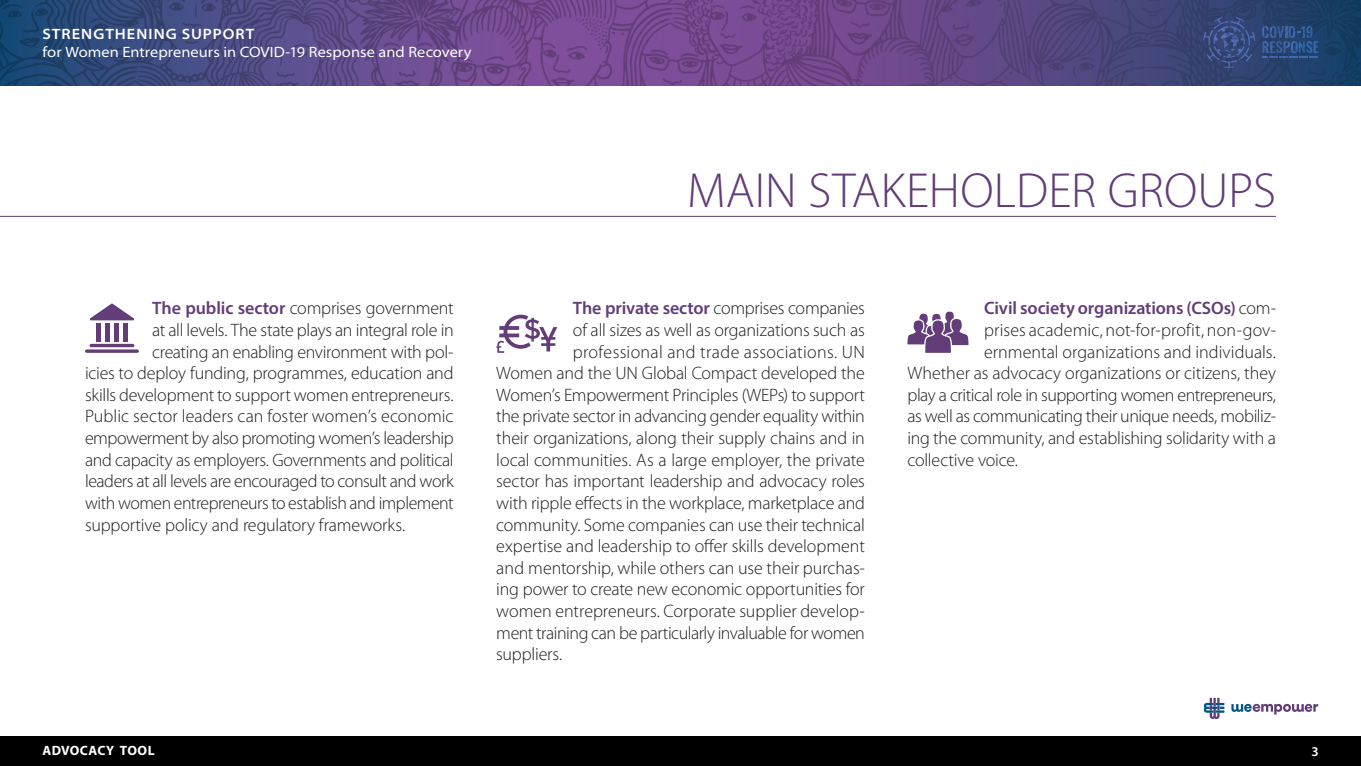
<style>
.page{position:relative;width:1361px;height:766px;background:#fff}
.page>*{position:absolute;margin:0;border:0;box-sizing:border-box;transform-origin:0 0}
.t1{font:300 49.5px "Myriad Pro";color:#623d78}
.t2{font:300 18px "Myriad Pro";letter-spacing:-.01em;color:#1d1d1b}
.t3{font:300 18px "Myriad Pro";letter-spacing:-.03em;color:#1d1d1b}
.t4{font:300 18px "Myriad Pro";letter-spacing:.01em;color:#1d1d1b}
.t5{font:600 18px "Myriad Pro";letter-spacing:-.005em;color:#623d78}
.t6{font:300 18px "Myriad Pro";letter-spacing:.02em;color:#1d1d1b}
.t7{font:semi-expanded 15px "Myriad Pro";letter-spacing:.005em;color:#fff}
.t8{font:600 semi-expanded 15px "Myriad Pro";letter-spacing:.07em;color:#fff}
.t9{font:700 13.5px "Myriad Pro";letter-spacing:.025em;color:#fff}
.t10{font:600 13.5px "Myriad Pro";color:#fff}
.s1{font-weight:600;color:#623d78}
.s2{font-weight:300;color:#1d1d1b}
</style>
<div class="page">
<div style="left:0;top:736px;width:1361px;height:29px;background:#000"></div>
<img style="left:0;top:0;width:1361px;height:85px">
<svg style="left:1204px;top:697px;width:20px;height:21px"></svg>
<svg style="left:1231px;top:703px;width:87px;height:11px"></svg>
<svg style="left:1203px;top:17px;width:52px;height:51px;background:#384a7e"></svg>
<svg style="left:1262px;top:26px;width:56px;height:32px;background:#2c4f83"></svg>
<svg style="left:85px;top:349px;width:54px;height:4px"></svg>
<hr style="left:90px;top:344px;width:44px;height:3px;background:#623d78;border-radius:2px">
<div style="left:96px;top:322px;width:5px;height:19px;background:#623d78"></div>
<div style="left:105px;top:322px;width:5px;height:19px;background:#623d78"></div>
<div style="left:114px;top:322px;width:5px;height:19px;background:#623d78"></div>
<div style="left:123px;top:322px;width:5px;height:19px;background:#623d78"></div>
<svg style="left:89px;top:303px;width:46px;height:17px"></svg>
<svg style="left:907px;top:311px;width:62px;height:42px"></svg>
<svg style="left:496px;top:314px;width:61px;height:39px"></svg>
<hr style="left:0;top:216px;width:1276px;height:1px;background:#623d78">
<p class="t8" style="left:43px;top:26px;width:213px">STRENGTHENING SUPPORT</p>
<p class="t7" style="left:43px;top:44px;width:430px">for Women Entrepreneurs in COVID-19 Response and Recovery</p>
<p class="t2" style="left:152px;top:298px;width:303px"><span class="s1">The public sector</span> comprises government</p>
<p class="t2" style="left:152px;top:320px;width:303px">at all levels. The state plays an integral role in</p>
<p class="t2" style="left:152px;top:341px;width:303px">creating an enabling environment with pol-</p>
<p class="t2" style="left:85px;top:363px;width:370px">icies to deploy funding, programmes, education and</p>
<p class="t2" style="left:85px;top:385px;width:370px">skills development to support women entrepreneurs.</p>
<p class="t2" style="left:85px;top:406px;width:370px">Public sector leaders can foster women’s economic</p>
<p class="t3" style="left:85px;top:428px;width:370px">empowerment by also promoting women’s leadership</p>
<p class="t2" style="left:85px;top:449px;width:370px">and capacity as employers. Governments and political</p>
<p class="t3" style="left:85px;top:471px;width:370px">leaders at all levels are encouraged to consult and work</p>
<p class="t3" style="left:85px;top:493px;width:370px">with women entrepreneurs to establish and implement</p>
<p class="t2" style="left:85px;top:514px;width:322px">supportive policy and regulatory frameworks.</p>
<h1 class="t1" style="left:687px;top:163px;width:590px">MAIN STAKEHOLDER GROUPS</h1>
<p class="t2" style="left:573px;top:298px;width:293px"><span class="s1">The private sector</span> comprises companies</p>
<p class="t2" style="left:573px;top:320px;width:293px">of all sizes as well as organizations such as</p>
<p class="t6" style="left:573px;top:341px;width:293px">professional and trade associations. UN</p>
<p class="t2" style="left:496px;top:363px;width:370px">Women and the UN Global Compact developed the</p>
<p class="t2" style="left:496px;top:385px;width:370px">Women’s Empowerment Principles (WEPs) to support</p>
<p class="t2" style="left:496px;top:406px;width:370px">the private sector in advancing gender equality within</p>
<p class="t2" style="left:496px;top:428px;width:370px">their organizations, along their supply chains and in</p>
<p class="t2" style="left:496px;top:449px;width:370px">local communities. As a large employer, the private</p>
<p class="t2" style="left:496px;top:471px;width:370px">sector has important leadership and advocacy roles</p>
<p class="t2" style="left:496px;top:493px;width:370px">with ripple effects in the workplace, marketplace and</p>
<p class="t2" style="left:496px;top:514px;width:370px">community. Some companies can use their technical</p>
<p class="t2" style="left:496px;top:536px;width:370px">expertise and leadership to offer skills development</p>
<p class="t2" style="left:496px;top:557px;width:370px">and mentorship, while others can use their purchas-</p>
<p class="t2" style="left:496px;top:579px;width:370px">ing power to create new economic opportunities for</p>
<p class="t2" style="left:496px;top:601px;width:370px">women entrepreneurs. Corporate supplier develop-</p>
<p class="t3" style="left:496px;top:622px;width:370px">ment training can be particularly invaluable for women</p>
<p class="t2" style="left:496px;top:644px;width:67px">suppliers.</p>
<p class="t5" style="left:984px;top:297px;width:293px">Civil society organizations (CSOs) <span class="s2">com-</span></p>
<p class="t4" style="left:984px;top:320px;width:293px">prises academic, not-for-profit, non-gov-</p>
<p class="t2" style="left:984px;top:341px;width:293px">ernmental organizations and individuals.</p>
<p class="t2" style="left:907px;top:363px;width:370px">Whether as advocacy organizations or citizens, they</p>
<p class="t3" style="left:907px;top:385px;width:370px">play a critical role in supporting women entrepreneurs,</p>
<p class="t2" style="left:907px;top:406px;width:370px">as well as communicating their unique needs, mobiliz-</p>
<p class="t2" style="left:907px;top:428px;width:370px">ing the community, and establishing solidarity with a</p>
<p class="t2" style="left:907px;top:449px;width:112px">collective voice.</p>
<p class="t9" style="left:43px;top:741px;width:114px">ADVOCACY TOOL</p>
<p class="t10" style="left:1311px;top:742px;width:9px">3</p>
</div>
